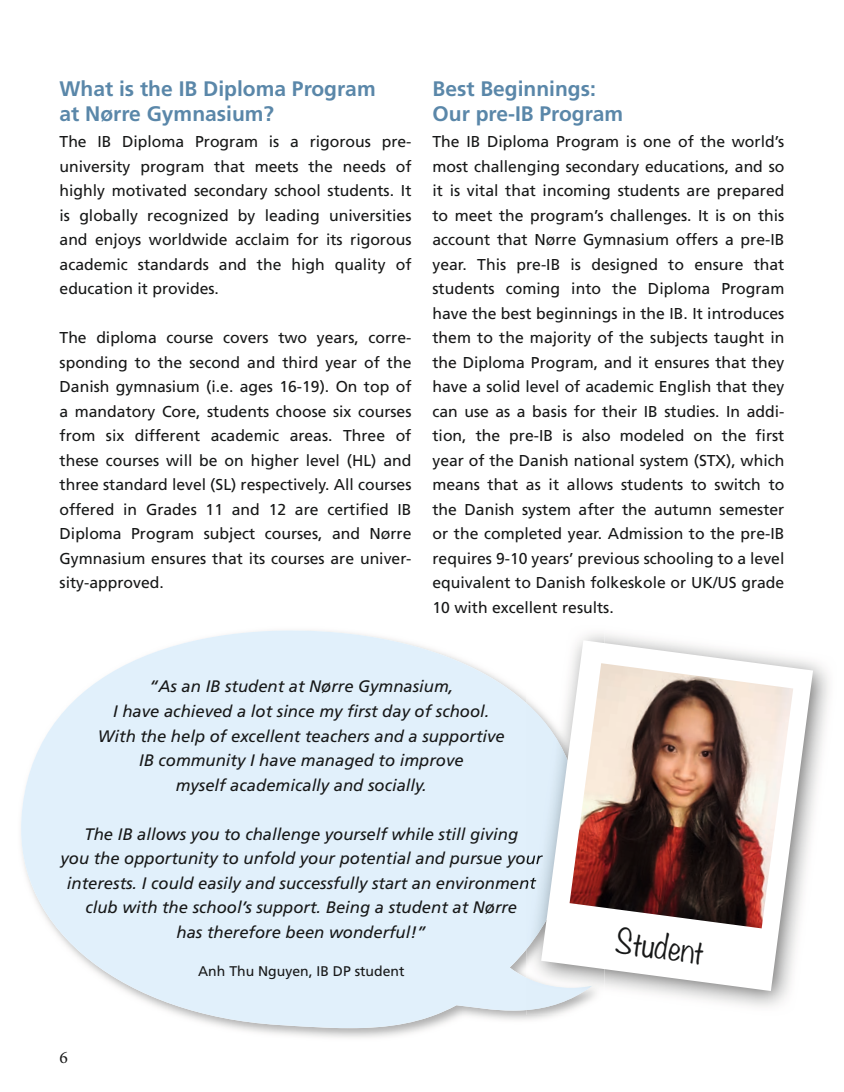
<style>
.page{position:relative;width:844px;height:1092px;background:#fff}
.page>*{position:absolute;margin:0;border:0;box-sizing:border-box;transform-origin:0 0}
.t1{font:300 30.28px "Noteworthy";color:#171818}
.t2{font:700 21px/25.2px "Frutiger";color:#5a87a9}
.t3{font:17.5px "Minion Pro";color:#171818}
.t4{font:italic 16.62px/24.5px "Frutiger";color:#171818;text-align:center}
.t5{font:15.75px/24.5px "Frutiger";color:#171818;text-align:justify}
.t6{font:14px "Frutiger";color:#171818}
</style>
<div class="page">
<svg style="left:21px;top:630px;width:538px;height:403px;background:#e4f1fa"></svg>
<img style="left:526px;top:630px;width:78px;height:384px">
<img style="left:526px;top:703px;width:66px;height:306px">
<img style="left:526px;top:851px;width:15px;height:16px">
<img style="left:526px;top:875px;width:10px;height:17px">
<svg style="left:541px;top:640px;width:271px;height:350px"></svg>
<img style="left:569px;top:663px;width:224px;height:265px">
<h2 class="t2" style="left:60px;top:76px;width:317px">What is the IB Diploma Program at Nørre Gymnasium?</h2>
<p class="t5" style="left:60px;top:129px;width:353px">The IB Diploma Program is a rigorous pre&shy;university program that meets the needs of highly motivated secondary school students. It is globally recognized by leading universities and enjoys worldwide acclaim for its rigorous academic standards and the high quality of education it provides.</p>
<p class="t5" style="left:60px;top:325px;width:353px">The diploma course covers two years, corre&shy;sponding to the second and third year of the Danish gymnasium (i.e. ages 16-19). On top of a mandatory Core, students choose six courses from six different academic areas. Three of these courses will be on higher level (HL) and three standard level (SL) respectively. All courses offered in Grades 11 and 12 are certified IB Diploma Program subject courses, and Nørre Gymnasium ensures that its courses are univer&shy;sity-approved.</p>
<h2 class="t2" style="left:432px;top:76px;width:192px">Best Beginnings:<br>Our pre-IB Program</h2>
<p class="t5" style="left:432px;top:129px;width:353px">The IB Diploma Program is one of the world’s most challenging secondary educations, and so it is vital that incoming students are prepared to meet the program’s challenges. It is on this account that Nørre Gymnasium offers a pre-IB year. This pre-IB is designed to ensure that students coming into the Diploma Program have the best beginnings in the IB. It introduces them to the majority of the subjects taught in the Diploma Program, and it ensures that they have a solid level of academic English that they can use as a basis for their IB studies. In addi&shy;tion, the pre-IB is also modeled on the first year of the Danish national system (STX), which means that as it allows students to switch to the Danish system after the autumn semester or the completed year. Admission to the pre-IB requires 9-10 years’ previous schooling to a level equivalent to Danish folkeskole or UK/US grade 10 with excellent results.</p>
<p class="t4" style="left:98px;top:674px;width:408px">“As an IB student at Nørre Gymnasium,<br>I have achieved a lot since my first day of school.<br>With the help of excellent teachers and a supportive IB community I have managed to improve<br>myself academically and socially.</p>
<p class="t4" style="left:60px;top:821px;width:483px">The IB allows you to challenge yourself while still giving<br>you the opportunity to unfold your potential and pursue your interests. I could easily and successfully start an environment club with the school’s support. Being a student at Nørre<br>has therefore been wonderful!”</p>
<p class="t6" style="left:198px;top:962px;width:208px">Anh Thu Nguyen, IB DP student</p>
<p class="t3" style="left:60px;top:1046px;width:10px">6</p>
<h1 class="t1" style="left:619px;top:913px;width:90px;rotate:8deg">Student</h1>
</div>
